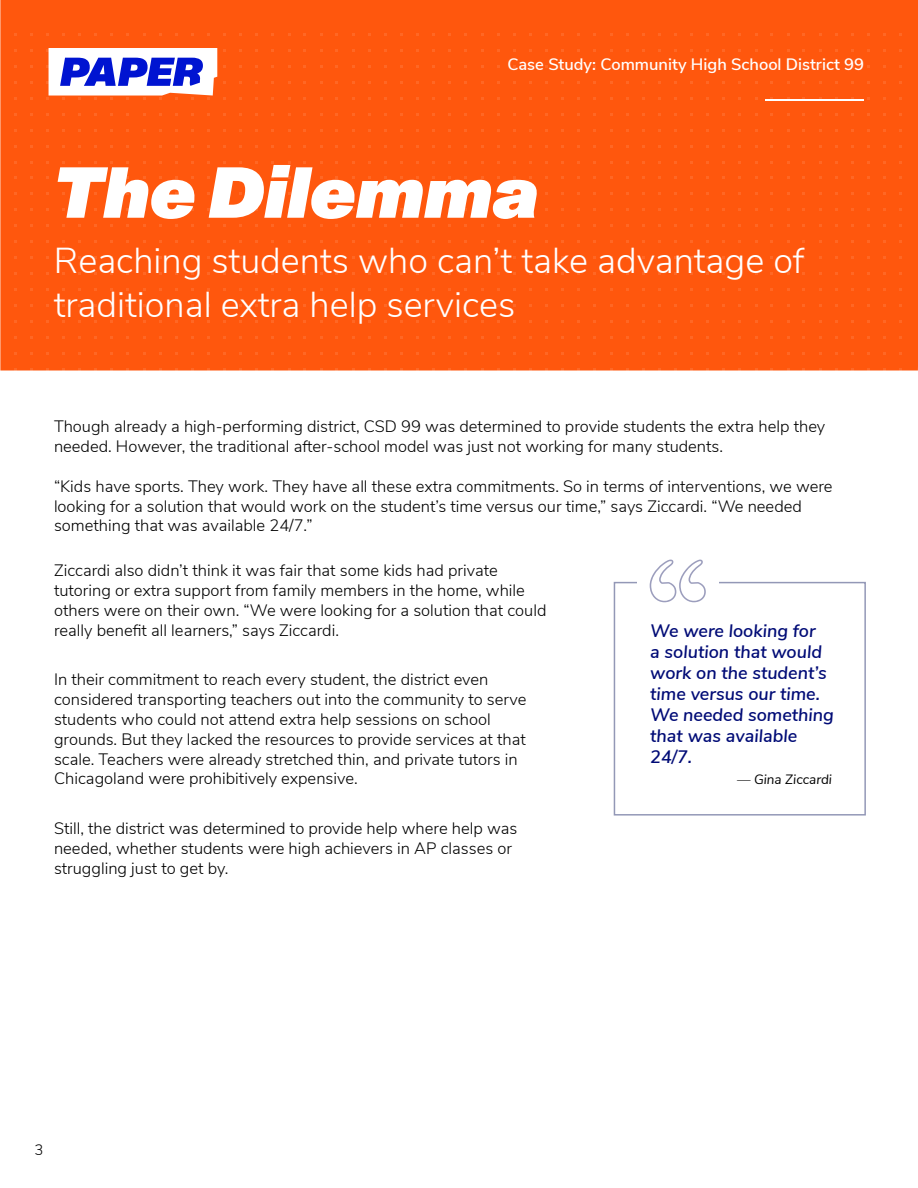
<style>
.page{position:relative;width:918px;height:1188px;background:#fff}
.page>*{position:absolute;margin:0;border:0;box-sizing:border-box;transform-origin:0 0}
.t1{font:italic 900 72px "Monument Grotesk";color:#fff}
.t2{font:300 36px/43.2px "Nunito Sans";color:#fff}
.t3{font:italic 600 18px/21px "Nunito Sans";color:#000b76}
.Body_Text{font:300 16.5px/19.8px "Nunito Sans";color:#000}
.t4{font:600 16.5px "Nunito Sans";color:#fff}
.t5{font:300 15px "Nunito Sans";color:#000}
.t6{font:italic 13.5px "Nunito Sans";color:#000001}
.s1{font-weight:200}
</style>
<div class="page">
<div style="left:0;top:0;width:918px;height:370px;background:#ff570d"></div>
<div style="left:614px;top:582px;width:252px;height:234px;border:2px solid #9297b6"></div>
<div style="left:637px;top:572px;width:82px;height:22px;background:#fff"></div>
<svg style="left:650px;top:560px;width:56px;height:42px"></svg>
<hr style="left:765px;top:100px;width:99px;height:1px;background:#fff">
<svg style="left:46px;top:48px;width:171px;height:52px"></svg>
<svg style="left:110px;top:58px;width:63px;height:28px"></svg>
<svg style="left:173px;top:58px;width:37px;height:28px"></svg>
<p class="t4" style="left:507px;top:52px;width:358px">Case Study: Community High School District 99</p>
<p class="t1" style="left:54px;top:136px;width:486px">The Dilemma</p>
<p class="t2" style="left:54px;top:237px;width:752px">Reaching students who can’t take advantage of traditional extra help services</p>
<p class="Body_Text" style="left:54px;top:415px;width:773px">Though already a high-performing district, CSD 99 was determined to provide students the extra help they needed. However, the traditional after-school model was just not working for many students.</p>
<p class="Body_Text" style="left:54px;top:475px;width:780px">“Kids have sports. They work. They have all these extra commitments. So in terms of interventions, we were looking for a solution that would work on the student’s time versus our time,” says Ziccardi. “We needed something that was available 24/7.”</p>
<p class="Body_Text" style="left:54px;top:560px;width:494px">Ziccardi also didn’t think it was fair that some kids had private tutoring or extra support from family members in the home, while others were on their own. “We were looking for a solution that could really benefit all learners,” says Ziccardi.</p>
<p class="Body_Text" style="left:54px;top:669px;width:474px">In their commitment to reach every student, the district even considered transporting teachers out into the community to serve students who could not attend extra help sessions on school grounds. But they lacked the resources to provide services at that scale. Teachers were already stretched thin, and private tutors in Chicagoland were prohibitively expensive.</p>
<p class="Body_Text" style="left:54px;top:818px;width:465px">Still, the district was determined to provide help where help was needed, whether students were high achievers in AP classes or struggling just to get by.</p>
<p class="t3" style="left:650px;top:619px;width:185px">We were looking for<br>a solution that would work on the student’s time versus our time.<br>We needed something that was available<br>24/7.</p>
<p class="t6" style="left:737px;top:770px;width:96px"><span class="s1">—</span> Gina Ziccardi</p>
<p class="t5" style="left:34px;top:1139px;width:10px">3</p>
</div>
